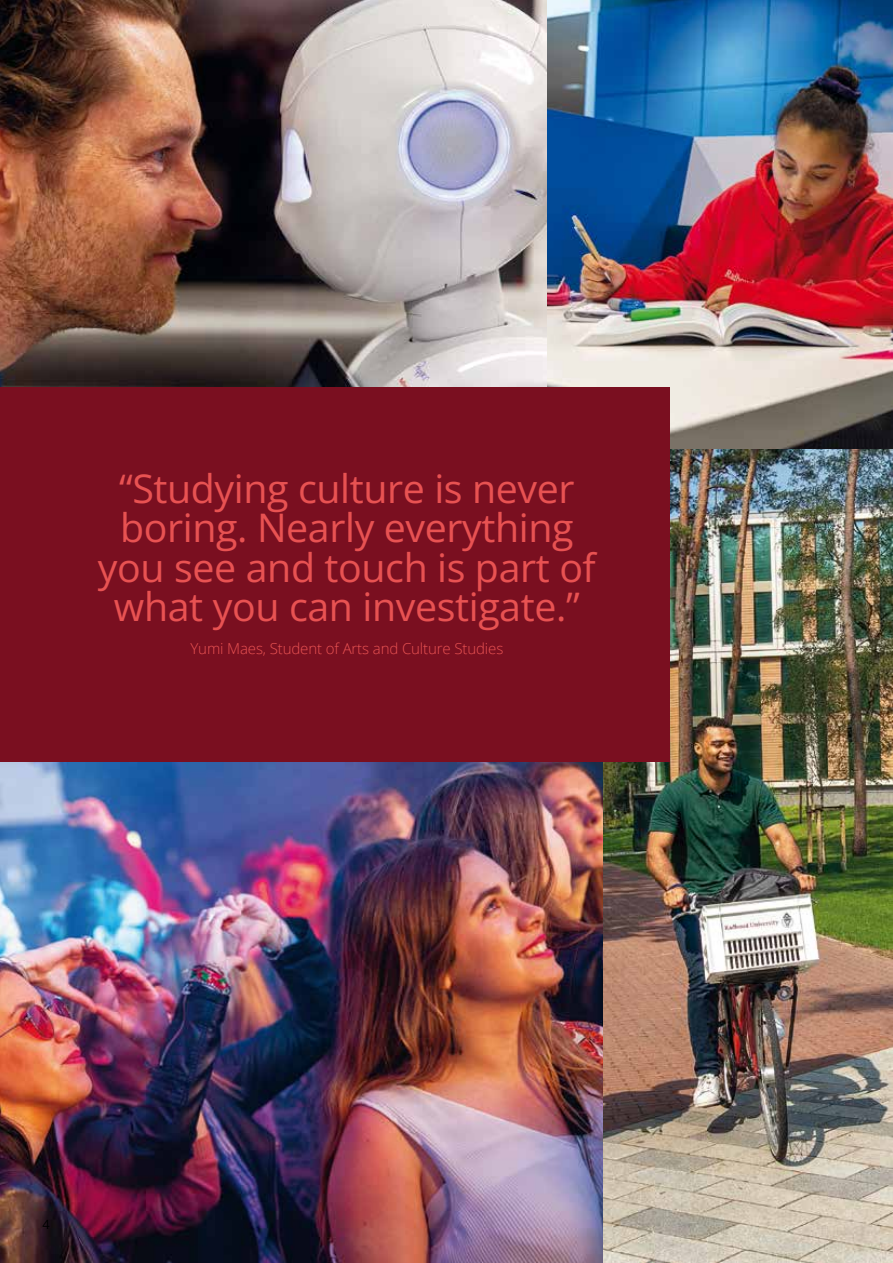
<style>
.page{position:relative;width:893px;height:1263px;background:#fff}
.page>*{position:absolute;margin:0;border:0;box-sizing:border-box;transform-origin:0 0}
.t1{font:39.3px/39.3px "Open Sans";letter-spacing:-.01em;color:#e85252;text-align:center}
.t2{font:300 15px "Open Sans";letter-spacing:-.01em;color:#e85252}
.t3{font:12.75px "Open Sans";color:#000}
</style>
<div class="page">
<img style="left:0;top:0;width:547px;height:387px">
<img style="left:547px;top:0;width:346px;height:450px">
<img style="left:602px;top:450px;width:291px;height:813px">
<img style="left:0;top:761px;width:602px;height:502px">
<div style="left:0;top:387px;width:670px;height:374px;background:#7a0f20"></div>
<p class="t1" style="left:98px;top:468px;width:499px">“Studying culture is never boring. Nearly everything you see and touch is part of what you can investigate.”</p>
<p class="t2" style="left:190px;top:638px;width:314px">Yumi Maes, Student of Arts and Culture Studies</p>
<p class="t3" style="left:43px;top:1215px;width:9px">4</p>
</div>
